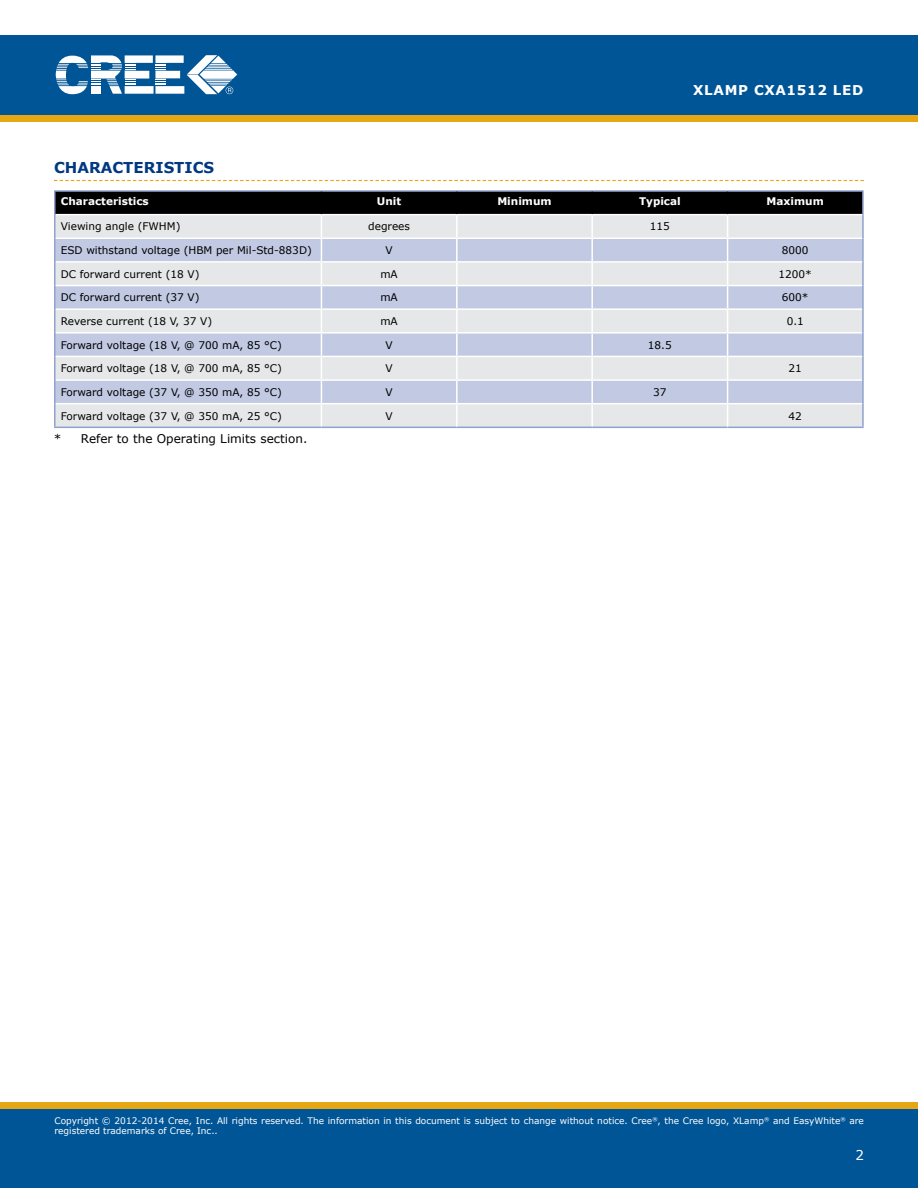
<style>
.page{position:relative;width:918px;height:1188px;background:#fff}
.page>*{position:absolute;margin:0;border:0;box-sizing:border-box;transform-origin:0 0}
.t1{font:700 15px "Verdana";color:#003882}
.t2{font:700 13.5px "Verdana";letter-spacing:.05em;color:#fff}
.t3{font:13.5px "Verdana";color:#fff}
.t4{font:12px "Verdana";color:#000}
.t5{font:10.5px "Verdana";color:#000}
.t6{font:700 10.5px "Verdana";color:#fff}
.t7{font:9px/10.8px "Verdana";color:#fff}
</style>
<div class="page">
<div style="left:0;top:115px;width:918px;height:7px;background:#e7a614"></div>
<div style="left:0;top:35px;width:918px;height:80px;background:#005596"></div>
<svg style="left:56px;top:55px;width:181px;height:39px"></svg>
<div style="left:0;top:1108px;width:918px;height:80px;background:#005596"></div>
<div style="left:0;top:1102px;width:918px;height:6px;background:#e7a614"></div>
<svg style="left:54px;top:180px;width:810px;height:1px"></svg>
<hr style="left:54px;top:427px;width:267px;height:1px;background:#90a2cd">
<hr style="left:321px;top:427px;width:136px;height:1px;background:#90a2cd">
<hr style="left:54px;top:215px;width:2px;height:23px;background:#90a2cd">
<hr style="left:54px;top:238px;width:2px;height:24px;background:#90a2cd">
<hr style="left:54px;top:262px;width:2px;height:24px;background:#90a2cd">
<hr style="left:54px;top:286px;width:2px;height:23px;background:#90a2cd">
<hr style="left:54px;top:309px;width:2px;height:24px;background:#90a2cd">
<hr style="left:54px;top:333px;width:2px;height:23px;background:#90a2cd">
<hr style="left:54px;top:356px;width:2px;height:24px;background:#90a2cd">
<hr style="left:54px;top:380px;width:2px;height:24px;background:#90a2cd">
<hr style="left:54px;top:404px;width:2px;height:23px;background:#90a2cd">
<hr style="left:54px;top:190px;width:267px;height:2px;background:#90a2cd">
<hr style="left:54px;top:192px;width:2px;height:23px;background:#90a2cd">
<hr style="left:321px;top:190px;width:136px;height:2px;background:#90a2cd">
<hr style="left:457px;top:190px;width:135px;height:2px;background:#90a2cd">
<hr style="left:592px;top:190px;width:136px;height:2px;background:#90a2cd">
<hr style="left:457px;top:427px;width:135px;height:1px;background:#90a2cd">
<hr style="left:592px;top:427px;width:136px;height:1px;background:#90a2cd">
<hr style="left:728px;top:190px;width:136px;height:2px;background:#90a2cd">
<hr style="left:862px;top:192px;width:2px;height:23px;background:#90a2cd">
<hr style="left:862px;top:215px;width:2px;height:23px;background:#90a2cd">
<hr style="left:862px;top:238px;width:2px;height:24px;background:#90a2cd">
<hr style="left:862px;top:262px;width:2px;height:24px;background:#90a2cd">
<hr style="left:862px;top:286px;width:2px;height:23px;background:#90a2cd">
<hr style="left:862px;top:309px;width:2px;height:24px;background:#90a2cd">
<hr style="left:862px;top:333px;width:2px;height:23px;background:#90a2cd">
<hr style="left:862px;top:356px;width:2px;height:24px;background:#90a2cd">
<hr style="left:862px;top:380px;width:2px;height:24px;background:#90a2cd">
<hr style="left:862px;top:404px;width:2px;height:23px;background:#90a2cd">
<hr style="left:728px;top:427px;width:136px;height:1px;background:#90a2cd">
<svg style="left:55px;top:191px;width:808px;height:236px;background:#c3c7d1"></svg>
<p class="t2" style="left:693px;top:81px;width:172px">XLamp CXA1512 LED</p>
<h1 class="t1" style="left:54px;top:157px;width:162px">Characteristics</h1>
<p class="t6" style="left:61px;top:194px;width:90px">Characteristics</p>
<p class="t6" style="left:377px;top:194px;width:26px">Unit</p>
<p class="t6" style="left:497px;top:194px;width:56px">Minimum</p>
<p class="t6" style="left:639px;top:194px;width:43px">Typical</p>
<p class="t6" style="left:767px;top:194px;width:59px">Maximum</p>
<p class="t5" style="left:61px;top:219px;width:121px">Viewing angle (FWHM)</p>
<p class="t5" style="left:368px;top:219px;width:43px">degrees</p>
<p class="t5" style="left:650px;top:219px;width:22px">115</p>
<p class="t5" style="left:61px;top:243px;width:253px">ESD withstand voltage (HBM per M il-Std-883D)</p>
<p class="t5" style="left:386px;top:243px;width:8px">V</p>
<p class="t5" style="left:782px;top:243px;width:28px">8000</p>
<p class="t5" style="left:61px;top:267px;width:140px">DC forward current (18 V)</p>
<p class="t5" style="left:380px;top:267px;width:19px">mA</p>
<p class="t5" style="left:779px;top:267px;width:35px">1200*</p>
<p class="t5" style="left:61px;top:290px;width:140px">DC forward current (37 V)</p>
<p class="t5" style="left:380px;top:290px;width:19px">mA</p>
<p class="t5" style="left:782px;top:290px;width:28px">600*</p>
<p class="t5" style="left:61px;top:314px;width:153px">Reverse current (18 V, 37 V)</p>
<p class="t5" style="left:380px;top:314px;width:19px">mA</p>
<p class="t5" style="left:787px;top:314px;width:19px">0.1</p>
<p class="t5" style="left:61px;top:338px;width:223px">Forward voltage (18 V, @ 700 mA, 85 °C)</p>
<p class="t5" style="left:386px;top:338px;width:8px">V</p>
<p class="t5" style="left:648px;top:338px;width:25px">18.5</p>
<p class="t5" style="left:61px;top:361px;width:223px">Forward voltage (18 V, @ 700 mA, 85 °C)</p>
<p class="t5" style="left:386px;top:361px;width:8px">V</p>
<p class="t5" style="left:789px;top:361px;width:15px">21</p>
<p class="t5" style="left:61px;top:385px;width:223px">Forward voltage (37 V, @ 350 mA, 85 °C)</p>
<p class="t5" style="left:386px;top:385px;width:8px">V</p>
<p class="t5" style="left:653px;top:385px;width:15px">37</p>
<p class="t5" style="left:61px;top:409px;width:223px">Forward voltage (37 V, @ 350 mA, 25 °C)</p>
<p class="t5" style="left:386px;top:409px;width:8px">V</p>
<p class="t5" style="left:789px;top:409px;width:15px">42</p>
<p class="t4" style="left:54px;top:430px;width:255px">* Refer to the Operating Limits section.</p>
<p class="t7" style="left:54px;top:1115px;width:811px">Copyright © 2012-2014 Cree, Inc. All rights reserved. The information in this document is subject to change without notice. Cree<sup>®</sup>, the Cree logo, XLamp<sup>®</sup> and EasyWhite<sup>®</sup> are registered trademarks of Cree, Inc..</p>
<p class="t3" style="left:855px;top:1146px;width:10px">2</p>
</div>
